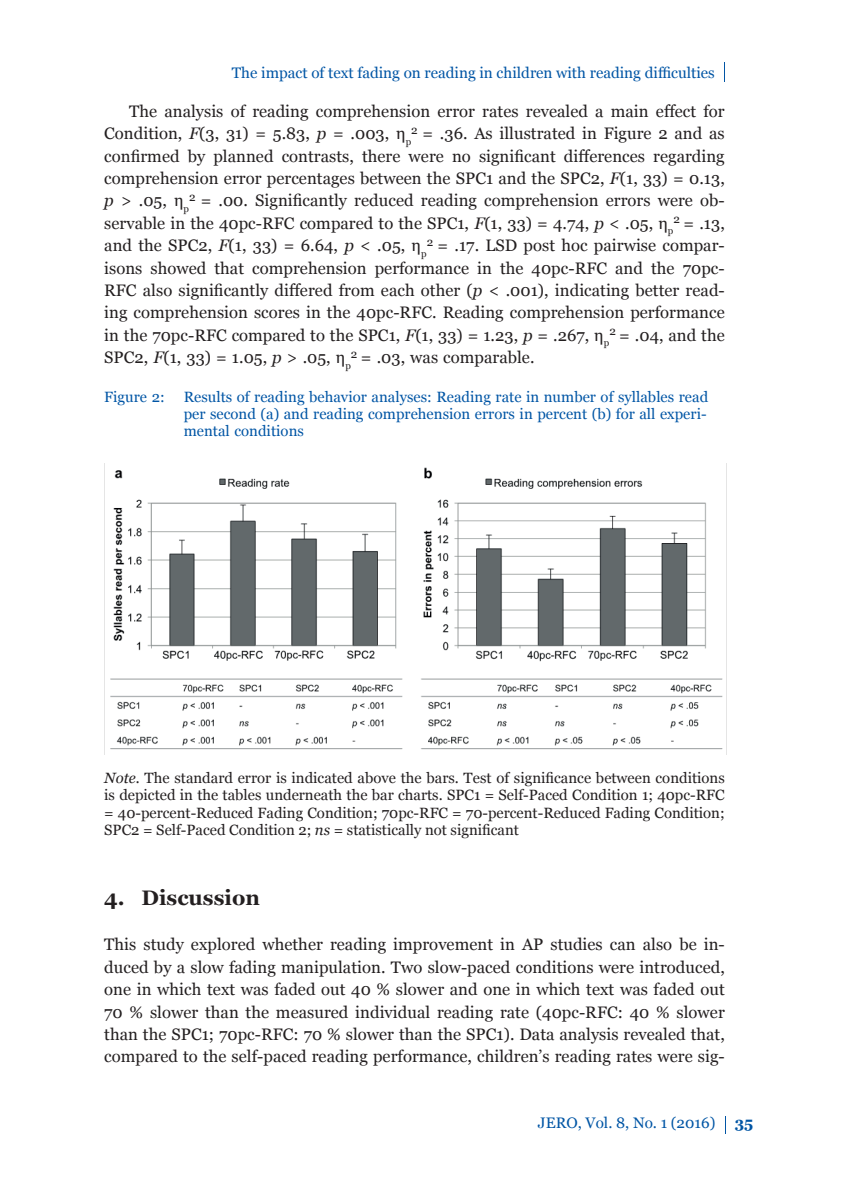
<style>
.page{position:relative;width:844px;height:1191px;background:#fff}
.page>*{position:absolute;margin:0;border:0;box-sizing:border-box;transform-origin:0 0}
.t1{font:700 21px "Georgia";color:#231f20}
.t2{font:16.62px/22.4px "Georgia";color:#231f20;text-align:justify}
.t3{font:15.22px "Georgia";color:#0155a5}
.t4{font:700 15.22px "Georgia";color:#0155a5}
.t5{font:14.88px/17.5px "Georgia";color:#231f20;text-align:justify}
.t6{font:14.88px/16.6px "Georgia";color:#0155a5;text-align:justify}
.s1{font-style:italic}
</style>
<div class="page">
<svg style="left:724px;top:62px;width:1px;height:20px"></svg>
<img style="left:104px;top:464px;width:619px;height:290px">
<p class="t3" style="left:232px;top:64px;width:484px">The impact of text fading on reading in children with reading difficulties</p>
<p class="t2" style="left:104px;top:100px;width:622px;text-indent:25px">The analysis of reading comprehension error rates revealed a main effect for Condition, <span class="s1">F</span>(3, 31) = 5.83, <span class="s1">p</span> = .003, η<sub>p</sub><sup>2</sup> = .36. As illustrated in Figure 2 and as confirmed by planned contrasts, there were no significant differences regarding comprehension error percentages between the SPC1 and the SPC2, <span class="s1">F</span>(1, 33) = 0.13, <span class="s1">p</span> &gt; .05, η<sub>p</sub><sup>2</sup> = .00. Significantly reduced reading comprehension errors were ob&shy;servable in the 40pc-RFC compared to the SPC1, <span class="s1">F</span>(1, 33) = 4.74, <span class="s1">p</span> &lt; .05, η<sub>p</sub><sup>2</sup> = .13, and the SPC2, <span class="s1">F</span>(1, 33) = 6.64, <span class="s1">p</span> &lt; .05, η<sub>p</sub><sup>2</sup> = .17. LSD post hoc pairwise compar&shy;isons showed that comprehension performance in the 40pc-RFC and the 70pc-RFC also significantly differed from each other (<span class="s1">p</span> &lt; .001), indicating better read&shy;ing comprehension scores in the 40pc-RFC. Reading comprehension performance in the 70pc-RFC compared to the SPC1, <span class="s1">F</span>(1, 33) = 1.23, <span class="s1">p</span> = .267, η<sub>p</sub><sup>2</sup> = .04, and the SPC2, <span class="s1">F</span>(1, 33) = 1.05, <span class="s1">p</span> &gt; .05, η<sub>p</sub><sup>2</sup> = .03, was comparable.</p>
<p class="t6" style="left:104px;top:389px;width:62px">Figure 2:</p>
<p class="t6" style="left:184px;top:389px;width:526px">Results of reading behavior analyses: Reading rate in number of syllables read per second (a) and reading comprehension errors in percent (b) for all experi&shy;mental conditions</p>
<p class="t5" style="left:104px;top:769px;width:622px"><span class="s1">Note.</span> The standard error is indicated above the bars. Test of significance between conditions is depicted in the tables underneath the bar charts. SPC1 = Self-Paced Condition 1; 40pc-RFC = 40-percent-Reduced Fading Condition; 70pc-RFC = 70-percent-Reduced Fading Condition; SPC2 = Self-Paced Condition 2; <span class="s1">ns</span> = statistically not significant</p>
<p class="t1" style="left:104px;top:886px;width:157px">4. Discussion</p>
<p class="t2" style="left:104px;top:933px;width:622px">This study explored whether reading improvement in AP studies can also be in&shy;duced by a slow fading manipulation. Two slow-paced conditions were introduced, one in which text was faded out 40 % slower and one in which text was faded out 70 % slower than the measured individual reading rate (40pc-RFC: 40 % slower than the SPC1; 70pc-RFC: 70 % slower than the SPC1). Data analysis revealed that, compared to the self-paced reading performance, children’s reading rates were sig-</p>
<p class="t3" style="left:538px;top:1114px;width:179px">JERO, Vol. 8, No. 1 (2016)</p>
<p class="t4" style="left:734px;top:1114px;width:20px">35</p>
</div>
